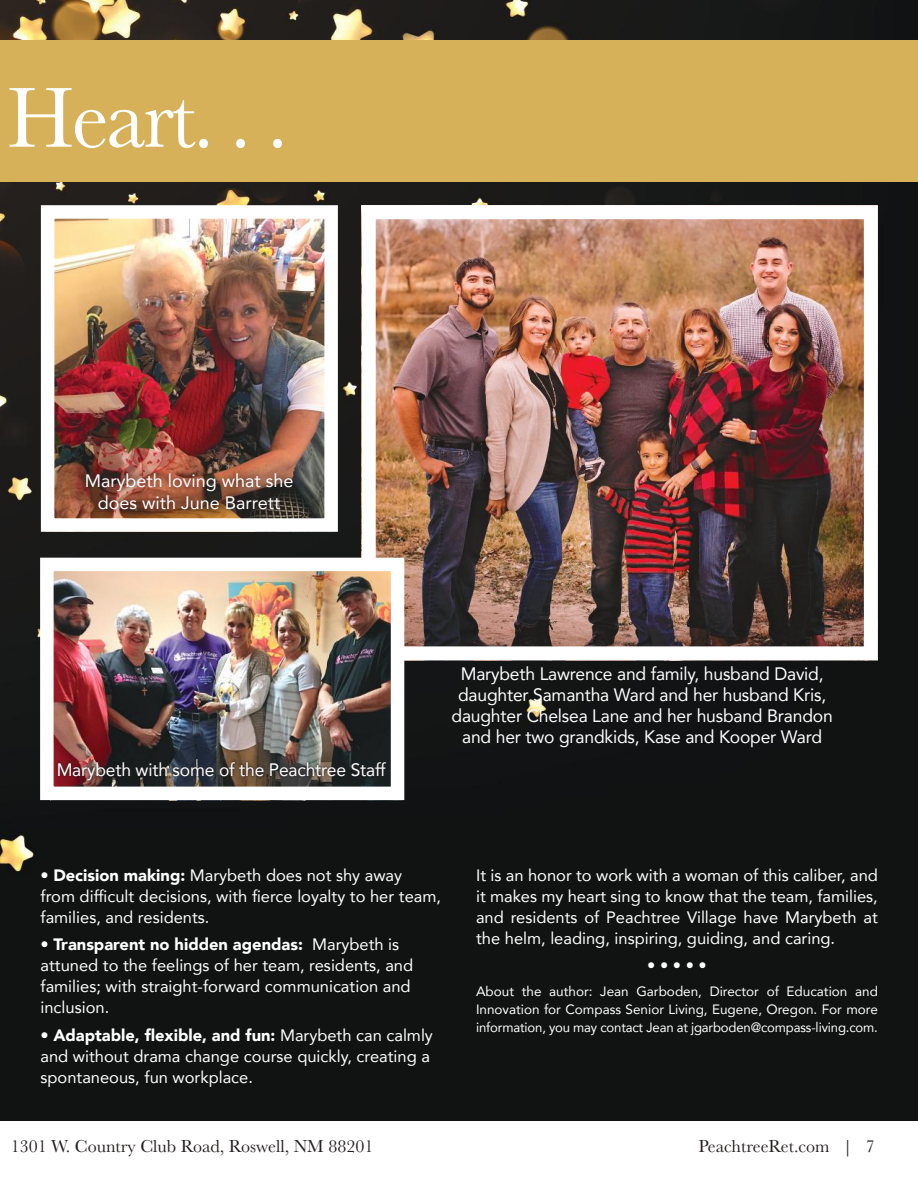
<style>
.page{position:relative;width:918px;height:1188px;background:#fff}
.page>*{position:absolute;margin:0;border:0;box-sizing:border-box;transform-origin:0 0}
.t1{font:88.5px "Baskerville";letter-spacing:-.03em;color:#fff;scale:.95 1}
.t2{font:18px/21px "Avenir";letter-spacing:-.01em;color:#fff;text-align:center}
.t3{font:18px "Baskerville";color:#241f1f}
.t4{font:16.5px/21px "Avenir";color:#fff}
.t5{font:13.5px/18px "Avenir";letter-spacing:-.01em;color:#fff;text-align:justify}
.s1{font-style:inherit}
.s2{font-weight:900}
</style>
<div class="page">
<img style="left:0;top:0;width:918px;height:1120px">
<img style="left:56px;top:220px;width:267px;height:297px">
<div style="left:41px;top:205px;width:297px;height:327px;border:14px solid #fff"></div>
<img style="left:77px;top:464px;width:224px;height:54px">
<div style="left:0;top:40px;width:918px;height:142px;background:#d6b159"></div>
<img style="left:377px;top:220px;width:486px;height:425px">
<div style="left:362px;top:205px;width:516px;height:455px;border:14px solid #fff"></div>
<img style="left:55px;top:573px;width:334px;height:212px">
<div style="left:40px;top:558px;width:364px;height:242px;border:14px solid #fff"></div>
<img style="left:55px;top:759px;width:334px;height:23px">
<h1 class="t1" style="left:7px;top:62px;width:298px">Heart. . .</h1>
<p class="t2" style="left:85px;top:469px;width:210px;line-height:22.5px">Marybeth loving what she does with June Barrett</p>
<p class="t2" style="left:57px;top:759px;width:330px">Marybeth with some of the Peachtree Staff</p>
<p class="t2" style="left:452px;top:662px;width:383px">Marybeth Lawrence and family, husband David, daughter Samantha Ward and her husband Kris, daughter Chelsea Lane and her husband Brandon and her two grandkids, Kase and Kooper Ward</p>
<p class="t4" style="left:40px;top:864px;width:402px"><span class="s1">•</span> <span class="s2">Decision making:</span> Marybeth does not shy away<br>from difficult decisions, with fierce loyalty to her team, families, and residents.</p>
<p class="t4" style="left:40px;top:934px;width:374px"><span class="s1">•</span> <span class="s2">Transparent no hidden agendas:</span> Marybeth is attuned to the feelings of her team, residents, and families; with straight-forward communication and inclusion.</p>
<p class="t4" style="left:40px;top:1024px;width:394px"><span class="s1">•</span> <span class="s2">Adaptable, flexible, and fun:</span> Marybeth can calmly and without drama change course quickly, creating a spontaneous, fun workplace.</p>
<p class="t4" style="left:476px;top:864px;width:403px;text-align:justify">It is an honor to work with a woman of this caliber, and it makes my heart sing to know that the team, families, and residents of Peachtree Village have Marybeth at the helm, leading, inspiring, guiding, and caring.</p>
<p class="t4" style="left:647px;top:955px;width:61px">• • • • •</p>
<p class="t5" style="left:476px;top:982px;width:403px">About the author: Jean Garboden, Director of Education and Innovation for Compass Senior Living, Eugene, Oregon. For more information, you may contact Jean at jgarboden@compass-living.com.</p>
<p class="t3" style="left:11px;top:1135px;width:364px">1301 W. Country Club Road, Roswell, NM 88201</p>
<p class="t3" style="left:699px;top:1135px;width:178px">PeachtreeRet.com | 7</p>
</div>
